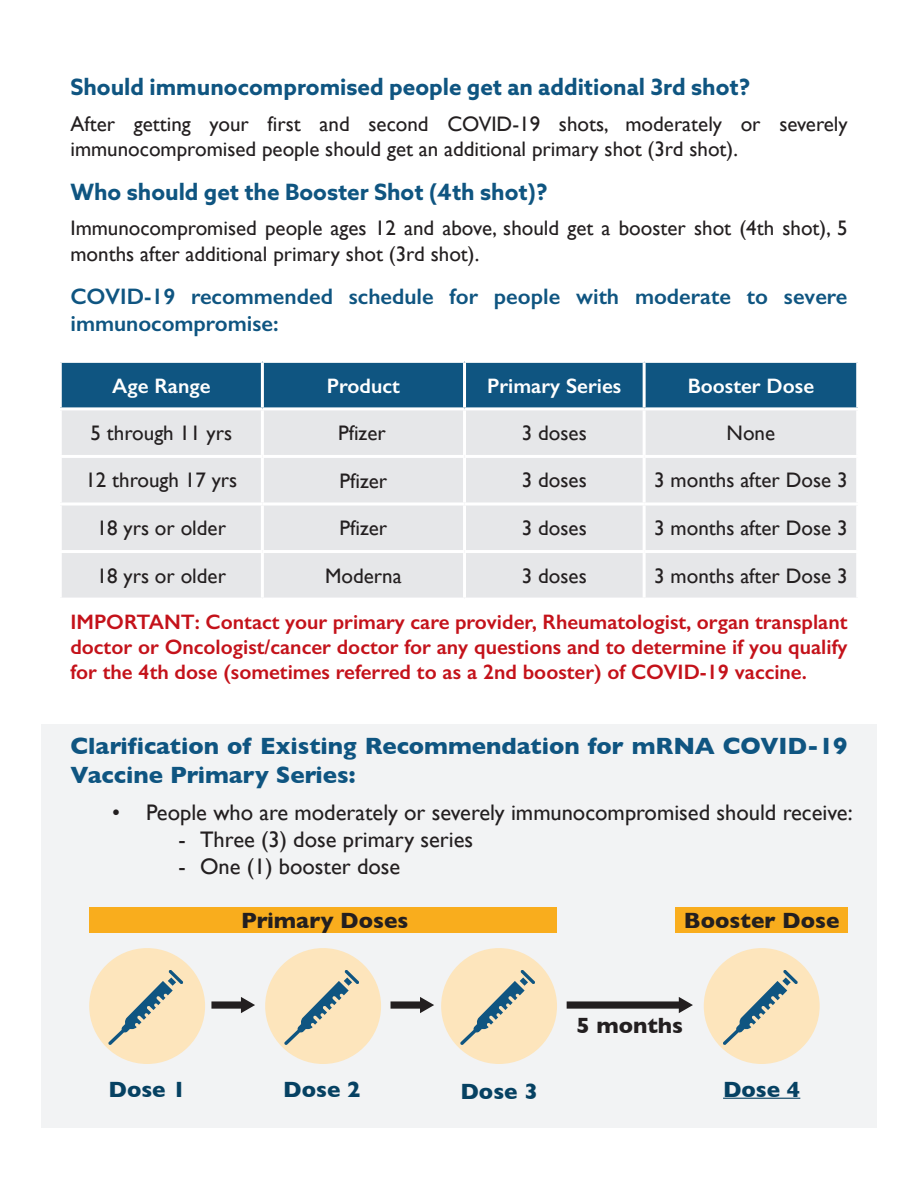
<style>
.page{position:relative;width:918px;height:1188px;background:#fff}
.page>*{position:absolute;margin:0;border:0;box-sizing:border-box;transform-origin:0 0}
.t1{font:700 24px/28.8px "Gill Sans";color:#0f5581}
.t2{font:22.5px "Gill Sans";color:#231f20}
.t3{font:700 22.5px "Azo Sans";color:#0f5581}
.t4{font:600 22.5px/27px "Gill Sans";color:#0f5581}
.t5{font:700 22.5px "Gill Sans";color:#231f20}
.t6{font:700 22.5px "Gill Sans";color:#064162}
.t7{font:21px/25.2px "Gill Sans";color:#231f20}
.t8{font:600 21px/25.2px "Gill Sans";color:#c4121a;text-align:justify}
.t9{font:600 21px "Gill Sans";color:#fff}
</style>
<div class="page">
<div style="left:465px;top:552px;width:179px;height:47px;background:#e6e7e9"></div>
<div style="left:60px;top:552px;width:202px;height:47px;background:#e6e7e9"></div>
<div style="left:262px;top:456px;width:203px;height:48px;background:#e6e7e9"></div>
<div style="left:644px;top:409px;width:214px;height:47px;background:#e6e7e9"></div>
<div style="left:60px;top:361px;width:202px;height:48px;background:#0f5581"></div>
<div style="left:262px;top:504px;width:203px;height:48px;background:#e6e7e9"></div>
<div style="left:644px;top:456px;width:214px;height:48px;background:#e6e7e9"></div>
<div style="left:262px;top:361px;width:203px;height:48px;background:#0f5581"></div>
<div style="left:465px;top:504px;width:179px;height:48px;background:#e6e7e9"></div>
<div style="left:60px;top:504px;width:202px;height:48px;background:#e6e7e9"></div>
<div style="left:465px;top:361px;width:179px;height:48px;background:#0f5581"></div>
<div style="left:644px;top:552px;width:214px;height:47px;background:#e6e7e9"></div>
<div style="left:465px;top:456px;width:179px;height:48px;background:#e6e7e9"></div>
<div style="left:60px;top:409px;width:202px;height:47px;background:#e6e7e9"></div>
<div style="left:644px;top:361px;width:214px;height:48px;background:#0f5581"></div>
<div style="left:262px;top:409px;width:203px;height:47px;background:#e6e7e9"></div>
<div style="left:262px;top:552px;width:203px;height:47px;background:#e6e7e9"></div>
<div style="left:644px;top:504px;width:214px;height:48px;background:#e6e7e9"></div>
<div style="left:60px;top:456px;width:202px;height:48px;background:#e6e7e9"></div>
<div style="left:465px;top:409px;width:179px;height:47px;background:#e6e7e9"></div>
<hr style="left:59px;top:360px;width:203px;height:3px;background:#fff">
<hr style="left:59px;top:363px;width:3px;height:44px;background:#fff">
<hr style="left:262px;top:360px;width:203px;height:3px;background:#fff">
<hr style="left:261px;top:363px;width:3px;height:44px;background:#fff">
<hr style="left:465px;top:360px;width:179px;height:3px;background:#fff">
<hr style="left:463px;top:363px;width:3px;height:44px;background:#fff">
<hr style="left:644px;top:360px;width:215px;height:3px;background:#fff">
<hr style="left:643px;top:363px;width:3px;height:44px;background:#fff">
<hr style="left:856px;top:363px;width:3px;height:44px;background:#fff">
<hr style="left:59px;top:407px;width:203px;height:3px;background:#fff">
<hr style="left:59px;top:410px;width:3px;height:45px;background:#fff">
<hr style="left:262px;top:407px;width:203px;height:3px;background:#fff">
<hr style="left:261px;top:410px;width:3px;height:45px;background:#fff">
<hr style="left:465px;top:407px;width:179px;height:3px;background:#fff">
<hr style="left:463px;top:410px;width:3px;height:45px;background:#fff">
<hr style="left:644px;top:407px;width:215px;height:3px;background:#fff">
<hr style="left:643px;top:410px;width:3px;height:45px;background:#fff">
<hr style="left:856px;top:410px;width:3px;height:45px;background:#fff">
<hr style="left:59px;top:455px;width:203px;height:3px;background:#fff">
<hr style="left:59px;top:458px;width:3px;height:45px;background:#fff">
<hr style="left:262px;top:455px;width:203px;height:3px;background:#fff">
<hr style="left:261px;top:458px;width:3px;height:45px;background:#fff">
<hr style="left:465px;top:455px;width:179px;height:3px;background:#fff">
<hr style="left:463px;top:458px;width:3px;height:45px;background:#fff">
<hr style="left:644px;top:455px;width:215px;height:3px;background:#fff">
<hr style="left:643px;top:458px;width:3px;height:45px;background:#fff">
<hr style="left:856px;top:458px;width:3px;height:45px;background:#fff">
<hr style="left:59px;top:503px;width:203px;height:3px;background:#fff">
<hr style="left:59px;top:506px;width:3px;height:44px;background:#fff">
<hr style="left:262px;top:503px;width:203px;height:3px;background:#fff">
<hr style="left:261px;top:506px;width:3px;height:44px;background:#fff">
<hr style="left:465px;top:503px;width:179px;height:3px;background:#fff">
<hr style="left:463px;top:506px;width:3px;height:44px;background:#fff">
<hr style="left:644px;top:503px;width:215px;height:3px;background:#fff">
<hr style="left:643px;top:506px;width:3px;height:44px;background:#fff">
<hr style="left:856px;top:506px;width:3px;height:44px;background:#fff">
<hr style="left:59px;top:550px;width:203px;height:3px;background:#fff">
<hr style="left:59px;top:553px;width:3px;height:45px;background:#fff">
<hr style="left:262px;top:550px;width:203px;height:3px;background:#fff">
<hr style="left:261px;top:553px;width:3px;height:45px;background:#fff">
<hr style="left:465px;top:550px;width:179px;height:3px;background:#fff">
<hr style="left:463px;top:553px;width:3px;height:45px;background:#fff">
<hr style="left:644px;top:550px;width:215px;height:3px;background:#fff">
<hr style="left:643px;top:553px;width:3px;height:45px;background:#fff">
<hr style="left:856px;top:553px;width:3px;height:45px;background:#fff">
<hr style="left:59px;top:598px;width:203px;height:3px;background:#fff">
<hr style="left:262px;top:598px;width:203px;height:3px;background:#fff">
<hr style="left:465px;top:598px;width:179px;height:3px;background:#fff">
<hr style="left:644px;top:598px;width:215px;height:3px;background:#fff">
<div style="left:41px;top:724px;width:836px;height:404px;background:#f2f3f4"></div>
<div style="left:89px;top:948px;width:116px;height:116px;background:#fde5bc;border-radius:50%"></div>
<svg style="left:108px;top:970px;width:75px;height:75px"></svg>
<div style="left:265px;top:948px;width:116px;height:116px;background:#fde5bc;border-radius:50%"></div>
<svg style="left:284px;top:970px;width:75px;height:75px"></svg>
<div style="left:441px;top:948px;width:116px;height:116px;background:#fde5bc;border-radius:50%"></div>
<svg style="left:460px;top:970px;width:75px;height:75px"></svg>
<div style="left:89px;top:907px;width:468px;height:26px;background:#f9ad1d"></div>
<svg style="left:211px;top:997px;width:44px;height:16px"></svg>
<svg style="left:391px;top:997px;width:43px;height:16px"></svg>
<div style="left:704px;top:948px;width:116px;height:116px;background:#fde5bc;border-radius:50%"></div>
<svg style="left:723px;top:970px;width:75px;height:75px"></svg>
<hr style="left:723px;top:1098px;width:77px;height:1px;background:#064162">
<div style="left:676px;top:907px;width:172px;height:26px;background:#f9ad1d"></div>
<svg style="left:567px;top:997px;width:126px;height:16px"></svg>
<p class="t3" style="left:70px;top:72px;width:681px">Should immunocompromised people get an additional 3rd shot?</p>
<p class="t7" style="left:70px;top:111px;width:779px">After getting your first and second COVID-19 shots, moderately or severely immunocompromised people should get an additional primary shot (3rd shot).</p>
<p class="t3" style="left:70px;top:177px;width:479px">Who should get the Booster Shot (4th shot)?</p>
<p class="t7" style="left:70px;top:215px;width:779px">Immunocompromised people ages 12 and above, should get a booster shot (4th shot), 5 months after additional primary shot (3rd shot).</p>
<p class="t4" style="left:70px;top:283px;width:779px">COVID-19 recommended schedule for people with moderate to severe immunocompromise:</p>
<p class="t9" style="left:112px;top:373px;width:100px">Age Range</p>
<p class="t9" style="left:327px;top:373px;width:74px">Product</p>
<p class="t9" style="left:487px;top:373px;width:136px">Primary Series</p>
<p class="t9" style="left:688px;top:373px;width:128px">Booster Dose</p>
<p class="t7" style="left:91px;top:420px;width:143px">5 through 11 yrs</p>
<p class="t7" style="left:338px;top:420px;width:49px">Pfizer</p>
<p class="t7" style="left:522px;top:420px;width:66px">3 doses</p>
<p class="t7" style="left:340px;top:468px;width:49px">Pfizer</p>
<p class="t7" style="left:340px;top:515px;width:49px">Pfizer</p>
<p class="t7" style="left:727px;top:420px;width:50px">None</p>
<p class="t7" style="left:85px;top:468px;width:153px">12 through 17 yrs</p>
<p class="t7" style="left:522px;top:468px;width:66px">3 doses</p>
<p class="t7" style="left:654px;top:468px;width:195px">3 months after Dose 3</p>
<p class="t7" style="left:97px;top:515px;width:131px">18 yrs or older</p>
<p class="t7" style="left:522px;top:515px;width:66px">3 doses</p>
<p class="t7" style="left:654px;top:515px;width:195px">3 months after Dose 3</p>
<p class="t7" style="left:97px;top:563px;width:131px">18 yrs or older</p>
<p class="t7" style="left:325px;top:563px;width:78px">Moderna</p>
<p class="t7" style="left:522px;top:563px;width:66px">3 doses</p>
<p class="t7" style="left:654px;top:563px;width:195px">3 months after Dose 3</p>
<p class="t8" style="left:70px;top:609px;width:779px">IMPORTANT: Contact your primary care provider, Rheumatologist, organ transplant doctor or Oncologist/cancer doctor for any questions and to determine if you qualify for the 4th dose (sometimes referred to as a 2nd booster) of COVID-19 vaccine.</p>
<p class="t1" style="left:70px;top:731px;width:779px">Clarification of Existing Recommendation for mRNA COVID-19<br>Vaccine Primary Series:</p>
<p class="t2" style="left:112px;top:800px;width:742px">• People who are moderately or severely immunocompromised should receive:</p>
<p class="t2" style="left:178px;top:827px;width:296px">- Three (3) dose primary series</p>
<p class="t2" style="left:178px;top:854px;width:223px">- One (1) booster dose</p>
<p class="t5" style="left:241px;top:902px;width:169px">Primary Doses</p>
<p class="t6" style="left:109px;top:1071px;width:79px">Dose 1</p>
<p class="t6" style="left:283px;top:1071px;width:79px">Dose 2</p>
<p class="t6" style="left:460px;top:1073px;width:79px">Dose 3</p>
<p class="t5" style="left:684px;top:902px;width:157px">Booster Dose</p>
<p class="t5" style="left:576px;top:1008px;width:108px">5 months</p>
<p class="t6" style="left:723px;top:1071px;width:79px">Dose 4</p>
</div>
